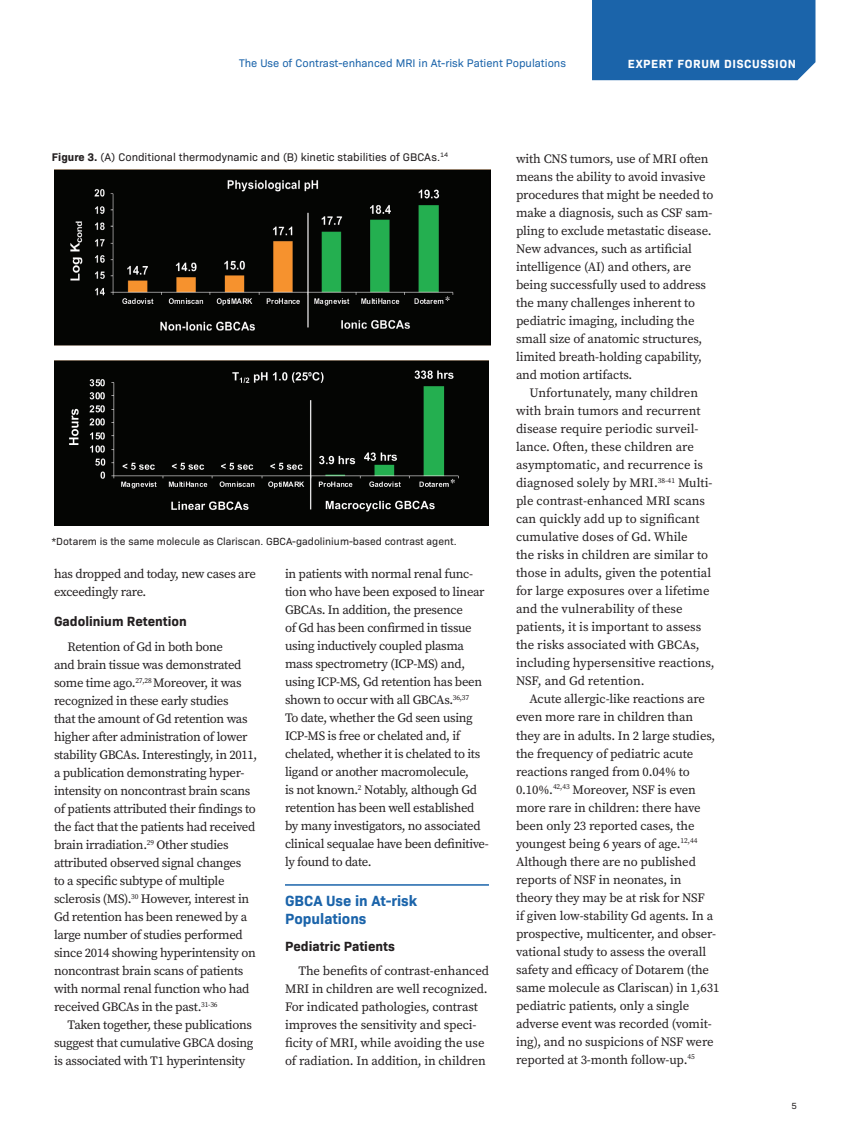
<style>
.page{position:relative;width:851px;height:1148px;background:#fff}
.page>*{position:absolute;margin:0;border:0;box-sizing:border-box;transform-origin:0 0}
.Heading-GE{font:700 15px/18px "Bio Sans";color:#1b64aa}
.Sub-Heading{font:700 13.5px "Bio Sans";color:#231f20}
.Body{font:12.75px/18px "Source Serif Pro";letter-spacing:-.02em;color:#231f20}
.Body-2{font:12.75px/18px "Source Serif Pro";color:#231f20}
.t1{font:700 12px "Bio Sans";letter-spacing:.05em;color:#fff}
.Figure{font:11.25px "Bio Sans";color:#231f20}
.t2{font:11.25px "Bio Sans";color:#1b64aa}
.t3{font:10.5px "Bio Sans";color:#231f20}
.t4{font:9px "Bio Sans";color:#231f20}
.s1{font-weight:700}
</style>
<div class="page">
<div style="left:592px;top:0;width:223px;height:80px;background:#1b64aa"></div>
<hr style="left:285px;top:884px;width:204px;height:1px;background:#1b64aa">
<img style="left:54px;top:169px;width:436px;height:177px">
<img style="left:54px;top:360px;width:435px;height:165px">
<p class="t2" style="left:239px;top:54px;width:328px">The Use of Contrast-enhanced MRI in At-risk Patient Populations</p>
<p class="t1" style="left:628px;top:54px;width:169px">EXPERT FORUM DISCUSSION</p>
<p class="Figure" style="left:52px;top:149px;width:397px"><span class="s1">Figure 3.</span> (A) Conditional thermodynamic and (B) kinetic stabilities of GBCAs.<sup>14</sup></p>
<p class="t3" style="left:52px;top:533px;width:406px">*Dotarem is the same molecule as Clariscan. GBCA-gadolinium-based contrast agent.</p>
<p class="Body" style="left:54px;top:565px;width:203px">has dropped and today, new cases are exceedingly rare.</p>
<p class="Sub-Heading" style="left:54px;top:611px;width:134px">Gadolinium Retention</p>
<p class="Body" style="left:54px;top:637px;width:205px;text-indent:14px">Retention of Gd in both bone<br>and brain tissue was demonstrated some time ago.<sup>27,28</sup> Moreover, it was recognized in these early studies<br>that the amount of Gd retention was higher after administration of lower stability GBCAs. Interestingly, in 2011, a publication demonstrating hyper&shy;intensity on noncontrast brain scans of patients attributed their findings to the fact that the patients had received brain irradiation.<sup>29</sup> Other studies attributed observed signal changes<br>to a specific subtype of multiple sclerosis (MS).<sup>30</sup> However, interest in Gd retention has been renewed by a large number of studies performed since 2014 showing hyperintensity on noncontrast brain scans of patients with normal renal function who had received GBCAs in the past.<sup>31-36</sup></p>
<p class="Body" style="left:54px;top:1015px;width:201px;text-indent:14px">Taken together, these publications suggest that cumulative GBCA dosing is associated with T1 hyperintensity</p>
<p class="Body" style="left:285px;top:565px;width:205px">in patients with normal renal func&shy;tion who have been exposed to linear GBCAs. In addition, the presence<br>of Gd has been confirmed in tissue using inductively coupled plasma mass spectrometry (ICP-MS) and, using ICP-MS, Gd retention has been shown to occur with all GBCAs.<sup>36,37<br></sup>To date, whether the Gd seen using ICP-MS is free or chelated and, if chelated, whether it is chelated to its ligand or another macromolecule,<br>is not known.<sup>2</sup> Notably, although Gd retention has been well established by many investigators, no associated clinical sequalae have been definitive&shy;ly found to date.</p>
<p class="Heading-GE" style="left:285px;top:890px;width:134px">GBCA Use in At-risk<br>Populations</p>
<p class="Sub-Heading" style="left:285px;top:936px;width:111px">Pediatric Patients</p>
<p class="Body" style="left:285px;top:961px;width:205px;text-indent:14px">The benefits of contrast-enhanced MRI in children are well recognized.<br>For indicated pathologies, contrast improves the sensitivity and speci&shy;ficity of MRI, while avoiding the use of radiation. In addition, in children</p>
<p class="Body" style="left:516px;top:150px;width:199px">with CNS tumors, use of MRI often means the ability to avoid invasive procedures that might be needed to make a diagnosis, such as CSF sam&shy;pling to exclude metastatic disease.<br>New advances, such as artificial intelligence (AI) and others, are being successfully used to address the many challenges inherent to pediatric imaging, including the small size of anatomic structures, limited breath-holding capability, and motion artifacts.</p>
<p class="Body-2" style="left:516px;top:384px;width:200px;text-indent:14px">Unfortunately, many children with brain tumors and recurrent disease require periodic surveil&shy;lance. Often, these children are asymptomatic, and recurrence is diagnosed solely by MRI.<sup>38-41</sup> Multi&shy;ple contrast-enhanced MRI scans can quickly add up to significant cumulative doses of Gd. While<br>the risks in children are similar to those in adults, given the potential for large exposures over a lifetime and the vulnerability of these patients, it is important to assess the risks associated with GBCAs, including hypersensitive reactions, NSF, and Gd retention.</p>
<p class="Body" style="left:516px;top:690px;width:205px;text-indent:14px">Acute allergic-like reactions are even more rare in children than they are in adults. In 2 large studies, the frequency of pediatric acute reactions ranged from 0.04% to 0.10%.<sup>42,43</sup> Moreover, NSF is even more rare in children: there have been only 23 reported cases, the youngest being 6 years of age.<sup>12,44<br></sup>Although there are no published reports of NSF in neonates, in theory they may be at risk for NSF<br>if given low-stability Gd agents. In a prospective, multicenter, and obser&shy;vational study to assess the overall safety and efficacy of Dotarem (the same molecule as Clariscan) in 1,631 pediatric patients, only a single adverse event was recorded (vomit&shy;ing), and no suspicions of NSF were reported at 3-month follow-up.<sup>45</sup></p>
<p class="t4" style="left:791px;top:1099px;width:7px">5</p>
</div>
